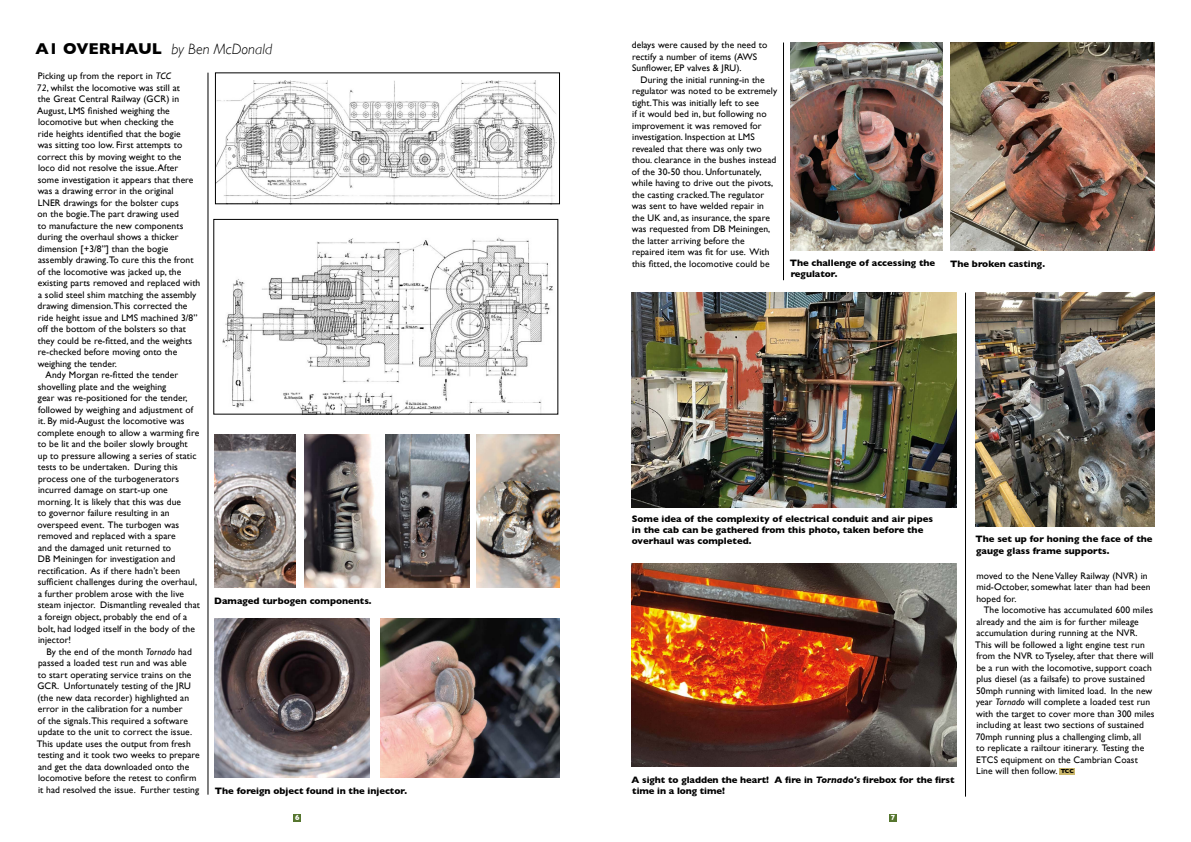
<style>
.page{position:relative;width:1191px;height:842px;background:#fff}
.page>*{position:absolute;margin:0;border:0;box-sizing:border-box;transform-origin:0 0}
.t1{font:italic 300 15px "Gill Sans";color:#000}
.t2{font:9.5px/11.5px "Gill Sans";letter-spacing:.01em;color:#000}
.t3{font:700 9.5px/11px "Gill Sans";color:#000}
.t4{font:700 7.5px "Gill Sans";color:#fff}
.s1{font-weight:700;font-style:normal;font-size:16px}
.s2{font-style:italic}
.s3{font-weight:700;font-size:6px}
</style>
<div class="page">
<div style="left:294px;top:814px;width:7px;height:7px;background:#56762f"></div>
<div style="left:889px;top:814px;width:7px;height:7px;background:#56762f"></div>
<hr style="left:208px;top:73px;width:1px;height:722px;background:#000">
<img style="left:950px;top:43px;width:205px;height:208px">
<img style="left:215px;top:435px;width:81px;height:153px">
<img style="left:304px;top:435px;width:76px;height:153px">
<img style="left:386px;top:435px;width:83px;height:153px">
<img style="left:477px;top:435px;width:82px;height:153px">
<img style="left:215px;top:618px;width:155px;height:160px">
<img style="left:380px;top:618px;width:179px;height:160px">
<img style="left:790px;top:43px;width:153px;height:208px">
<img style="left:222px;top:237px;width:331px;height:175px">
<div style="left:213px;top:219px;width:345px;height:195px;border:1px solid #000"></div>
<img style="left:217px;top:80px;width:339px;height:122px">
<hr style="left:783px;top:43px;width:1px;height:237px;background:#000">
<img style="left:631px;top:293px;width:325px;height:215px">
<img style="left:975px;top:293px;width:180px;height:234px">
<img style="left:631px;top:563px;width:325px;height:203px">
<hr style="left:965px;top:293px;width:1px;height:504px;background:#000">
<div style="left:1059px;top:768px;width:16px;height:7px;background:#cbb76a"></div>
<h1 class="t1" style="left:36px;top:40px;width:238px"><span class="s1">A1 OVERHAUL</span> by Ben McDonald</h1>
<p class="t2" style="left:38px;top:70px;width:135px">Picking up from the report in <span class="s2">TCC</span></p>
<p class="t2" style="left:37px;top:82px;width:145px"><span class="s2">72</span>, whilst the locomotive was still at</p>
<p class="t2" style="left:38px;top:93px;width:143px">the Great Central Railway (GCR) in</p>
<p class="t2" style="left:37px;top:105px;width:134px">August, LMS finished weighing the</p>
<p class="t2" style="left:38px;top:116px;width:137px">locomotive but when checking the</p>
<p class="t2" style="left:38px;top:128px;width:144px">ride heights identified that the bogie</p>
<p class="t2" style="left:38px;top:139px;width:146px">was sitting too low. First attempts to</p>
<p class="t2" style="left:38px;top:151px;width:145px">correct this by moving weight to the</p>
<p class="t2" style="left:38px;top:162px;width:142px">loco did not resolve the issue. After</p>
<p class="t2" style="left:38px;top:174px;width:157px">some investigation it appears that there</p>
<p class="t2" style="left:38px;top:185px;width:137px">was a drawing error in the original</p>
<p class="t2" style="left:38px;top:197px;width:142px">LNER drawings for the bolster cups</p>
<p class="t2" style="left:38px;top:208px;width:143px">on the bogie.The part drawing used</p>
<p class="t2" style="left:38px;top:220px;width:147px">to manufacture the new components</p>
<p class="t2" style="left:38px;top:231px;width:143px">during the overhaul shows a thicker</p>
<p class="t2" style="left:38px;top:243px;width:132px">dimension [+3/8”] than the bogie</p>
<p class="t2" style="left:38px;top:254px;width:157px">assembly drawing. To cure this the front</p>
<p class="t2" style="left:38px;top:266px;width:145px">of the locomotive was jacked up, the</p>
<p class="t2" style="left:38px;top:277px;width:164px">existing parts removed and replaced with</p>
<p class="t2" style="left:38px;top:289px;width:160px">a solid steel shim matching the assembly</p>
<p class="t2" style="left:38px;top:300px;width:151px">drawing dimension. This corrected the</p>
<p class="t2" style="left:38px;top:312px;width:161px">ride height issue and LMS machined 3/8”</p>
<p class="t2" style="left:38px;top:323px;width:150px">off the bottom of the bolsters so that</p>
<p class="t2" style="left:38px;top:335px;width:156px">they could be re-fitted, and the weights</p>
<p class="t2" style="left:38px;top:346px;width:141px">re-checked before moving onto the</p>
<p class="t2" style="left:38px;top:358px;width:81px">weighing the tender.</p>
<p class="t2" style="left:46px;top:369px;width:134px">Andy Morgan re-fitted the tender</p>
<p class="t2" style="left:38px;top:381px;width:130px">shovelling plate and the weighing</p>
<p class="t2" style="left:38px;top:392px;width:151px">gear was re-positioned for the tender,</p>
<p class="t2" style="left:38px;top:404px;width:156px">followed by weighing and adjustment of</p>
<p class="t2" style="left:38px;top:415px;width:148px">it. By mid-August the locomotive was</p>
<p class="t2" style="left:38px;top:427px;width:163px">complete enough to allow a warming fire</p>
<p class="t2" style="left:38px;top:438px;width:151px">to be lit and the boiler slowly brought</p>
<p class="t2" style="left:38px;top:450px;width:160px">up to pressure allowing a series of static</p>
<p class="t2" style="left:38px;top:461px;width:142px">tests to be undertaken. During this</p>
<p class="t2" style="left:38px;top:473px;width:143px">process one of the turbogenerators</p>
<p class="t2" style="left:38px;top:484px;width:131px">incurred damage on start-up one</p>
<p class="t2" style="left:38px;top:496px;width:145px">morning. It is likely that this was due</p>
<p class="t2" style="left:38px;top:507px;width:133px">to governor failure resulting in an</p>
<p class="t2" style="left:38px;top:519px;width:143px">overspeed event. The turbogen was</p>
<p class="t2" style="left:38px;top:530px;width:139px">removed and replaced with a spare</p>
<p class="t2" style="left:38px;top:542px;width:135px">and the damaged unit returned to</p>
<p class="t2" style="left:38px;top:553px;width:139px">DB Meiningen for investigation and</p>
<p class="t2" style="left:38px;top:565px;width:144px">rectification. As if there hadn’t been</p>
<p class="t2" style="left:38px;top:576px;width:161px">sufficient challenges during the overhaul,</p>
<p class="t2" style="left:38px;top:588px;width:147px">a further problem arose with the live</p>
<p class="t2" style="left:38px;top:599px;width:164px">steam injector. Dismantling revealed that</p>
<p class="t2" style="left:38px;top:611px;width:151px">a foreign object, probably the end of a</p>
<p class="t2" style="left:38px;top:622px;width:158px">bolt, had lodged itself in the body of the</p>
<p class="t2" style="left:38px;top:634px;width:35px">injector!</p>
<p class="t2" style="left:46px;top:645px;width:147px">By the end of the month <span class="s2">Tornado</span> had</p>
<p class="t2" style="left:38px;top:657px;width:150px">passed a loaded test run and was able</p>
<p class="t2" style="left:38px;top:668px;width:155px">to start operating service trains on the</p>
<p class="t2" style="left:37px;top:680px;width:155px">GCR. Unfortunately testing of the JRU</p>
<p class="t2" style="left:37px;top:691px;width:153px">(the new data recorder) highlighted an</p>
<p class="t2" style="left:38px;top:703px;width:146px">error in the calibration for a number</p>
<p class="t2" style="left:38px;top:714px;width:152px">of the signals. This required a software</p>
<p class="t2" style="left:38px;top:726px;width:156px">update to the unit to correct the issue.</p>
<p class="t2" style="left:37px;top:737px;width:155px">This update uses the output from fresh</p>
<p class="t2" style="left:38px;top:749px;width:163px">testing and it took two weeks to prepare</p>
<p class="t2" style="left:38px;top:760px;width:153px">and get the data downloaded onto the</p>
<p class="t2" style="left:38px;top:772px;width:160px">locomotive before the retest to confirm</p>
<p class="t2" style="left:38px;top:783px;width:163px">it had resolved the issue. Further testing</p>
<p class="t3" style="left:214px;top:595px;width:159px">Damaged turbogen components.</p>
<p class="t3" style="left:215px;top:785px;width:194px">The foreign object found in the injector.</p>
<p class="t2" style="left:632px;top:39px;width:137px">delays were caused by the need to rectify a number of items (AWS<br>Sunflower, EP valves &amp; JRU).</p>
<p class="t2" style="left:632px;top:74px;width:147px;text-indent:9px">During the initial running-in the regulator was noted to be extremely tight. This was initially left to see<br>if it would bed in, but following no improvement it was removed for investigation. Inspection at LMS revealed that there was only two thou. clearance in the bushes instead of the 30-50 thou. Unfortunately, while having to drive out the pivots, the casting cracked. The regulator was sent to have welded repair in the UK and, as insurance, the spare was requested from DB Meiningen, the latter arriving before the repaired item was fit for use. With this fitted, the locomotive could be</p>
<p class="t3" style="left:789px;top:257px;width:147px">The challenge of accessing the regulator.</p>
<p class="t3" style="left:950px;top:258px;width:96px">The broken casting.</p>
<p class="t3" style="left:631px;top:513px;width:303px">Some idea of the complexity of electrical conduit and air pipes in the cab can be gathered from this photo, taken before the overhaul was completed.</p>
<p class="t3" style="left:631px;top:774px;width:324px">A sight to gladden the heart! A fire in <span class="s2">Tornado's</span> firebox for the first time in a long time!</p>
<p class="t3" style="left:975px;top:532px;width:179px;line-height:12px">The set up for honing the face of the gauge glass frame supports.</p>
<p class="t2" style="left:976px;top:570px;width:175px">moved to the Nene Valley Railway (NVR) in mid-October, somewhat later than had been hoped for.</p>
<p class="t2" style="left:975px;top:604px;width:181px;text-indent:9px">The locomotive has accumulated 600 miles already and the aim is for further mileage accumulation during running at the NVR.<br>This will be followed a light engine test run from the NVR to Tyseley, after that there will be a run with the locomotive, support coach plus diesel (as a failsafe) to prove sustained 50mph running with limited load. In the new year <span class="s2">Tornado</span> will complete a loaded test run with the target to cover more than 300 miles including at least two sections of sustained 70mph running plus a challenging climb, all<br>to replicate a railtour itinerary. Testing the ETCS equipment on the Cambrian Coast Line will then follow. <span class="s3">TCC</span></p>
<p class="t4" style="left:295px;top:812px;width:6px">6</p>
<p class="t4" style="left:890px;top:812px;width:6px">7</p>
</div>
